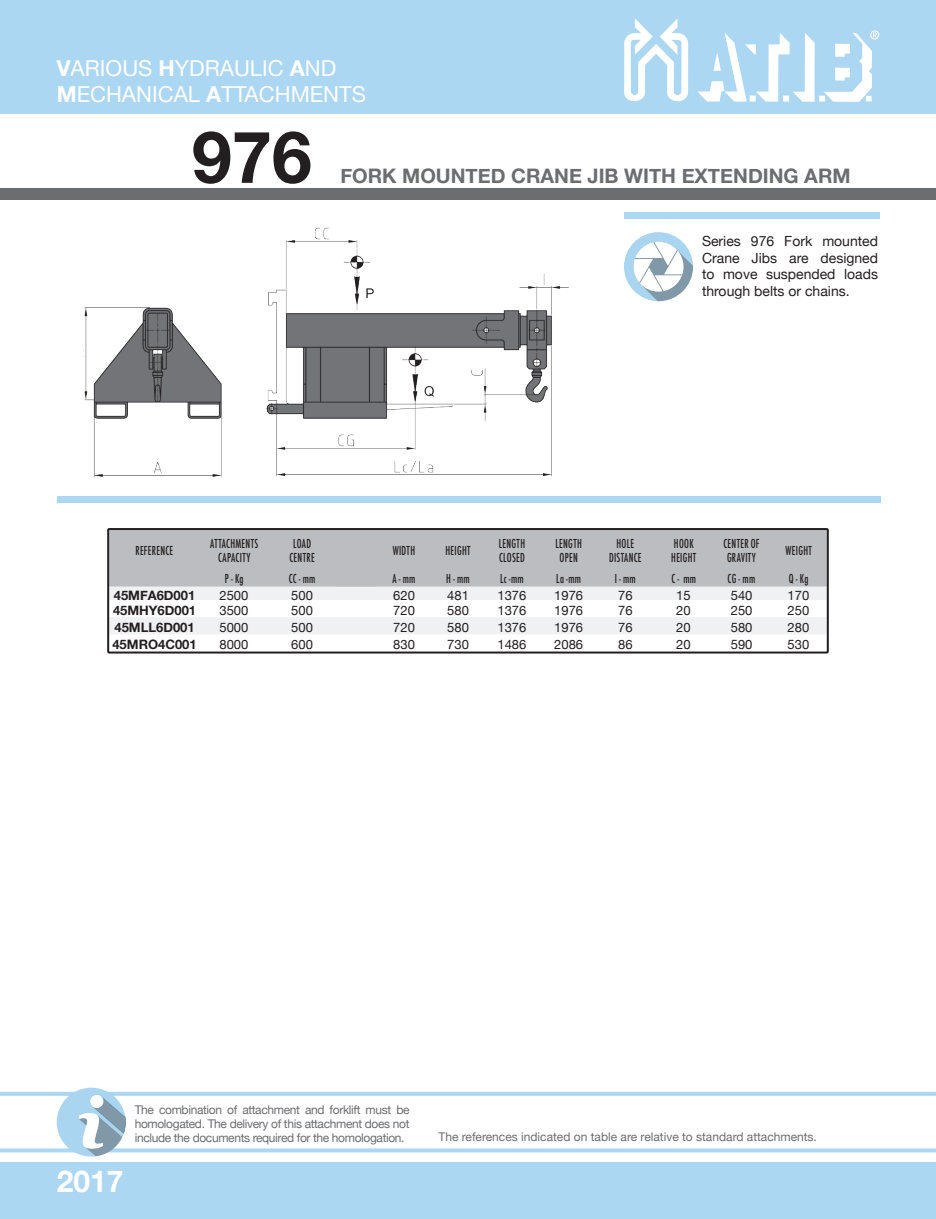
<style>
.page{position:relative;width:936px;height:1219px;background:#fff}
.page>*{position:absolute;margin:0;border:0;box-sizing:border-box;transform-origin:0 0}
.t1{font:700 72px "Helvetica Neue";color:#231f20}
.t2{font:700 30px "Helvetica Neue";color:#fff}
.t3{font:22px/26.4px "Helvetica Neue";color:#fff}
.t4{font:700 20px "Helvetica Neue";color:#6c6d70}
.t5{font:14px/16.8px "Helvetica Neue";color:#231f20;text-align:justify}
.t6{font:13px "Helvetica Neue";color:#231f20}
.t7{font:700 13px "Helvetica Neue";color:#231f20}
.t8{font:12px/14px "Helvetica Neue";color:#6c6d70;text-align:justify}
.t9{font:500 condensed 12px/14.4px "Futura";letter-spacing:.025em;color:#231f20;text-align:center;scale:.85 1}
.s1{font-weight:700}
</style>
<div class="page">
<div style="left:0;top:1162px;width:935px;height:57px;background:#abd7f2"></div>
<div style="left:0;top:0;width:935px;height:113px;background:#abd7f2"></div>
<div style="left:57px;top:496px;width:823px;height:6px;background:#abd7f2"></div>
<div style="left:624px;top:213px;width:255px;height:6px;background:#abd7f2"></div>
<div style="left:0;top:188px;width:935px;height:12px;background:#6c6d70"></div>
<svg style="left:624px;top:232px;width:69px;height:69px"></svg>
<svg style="left:624px;top:18px;width:64px;height:84px"></svg>
<svg style="left:697px;top:31px;width:182px;height:71px"></svg>
<svg style="left:0;top:1092px;width:935px;height:60px"></svg>
<svg style="left:57px;top:1088px;width:69px;height:69px"></svg>
<img style="left:83px;top:227px;width:486px;height:250px">
<svg style="left:110px;top:531px;width:715px;height:103px"></svg>
<div style="left:107px;top:528px;width:721px;height:125px;border:2px solid #231f20"></div>
<h3 class="t3" style="left:57px;top:54px;width:311px"><span class="s1">V</span>ARIOUS <span class="s1">H</span>YDRAULIC <span class="s1">A</span>ND<br><span class="s1">M</span>ECHANICAL <span class="s1">A</span>TTACHMENTS</h3>
<h1 class="t1" style="left:192px;top:113px;width:122px">976</h1>
<h3 class="t4" style="left:340px;top:163px;width:511px">FORK MOUNTED CRANE JIB WITH EXTENDING ARM</h3>
<p class="t5" style="left:702px;top:232px;width:177px">Series 976 Fork mounted Crane Jibs are designed to move suspended loads through belts or chains.</p>
<p class="t9" style="left:135px;top:543px;width:46px">REFERENCE</p>
<p class="t9" style="left:210px;top:536px;width:58px">ATTACHMENTS<br>CAPACITY</p>
<p class="t9" style="left:289px;top:536px;width:31px">LOAD<br>CENTRE</p>
<p class="t9" style="left:392px;top:543px;width:28px">WIDTH</p>
<p class="t9" style="left:445px;top:543px;width:31px">HEIGHT</p>
<p class="t9" style="left:498px;top:536px;width:33px;text-align:left">LENGTH<br>CLOSED</p>
<p class="t9" style="left:555px;top:536px;width:33px">LENGTH<br>OPEN</p>
<p class="t9" style="left:609px;top:536px;width:40px">HOLE<br>DISTANCE</p>
<p class="t9" style="left:671px;top:536px;width:31px;text-align:left">HOOK<br>HEIGHT</p>
<p class="t9" style="left:723px;top:536px;width:44px;text-align:left">CENTER OF<br>GRAVITY</p>
<p class="t9" style="left:785px;top:543px;width:33px">WEIGHT</p>
<p class="t9" style="left:225px;top:571px;width:23px">P - Kg</p>
<p class="t9" style="left:289px;top:571px;width:33px">CC - mm</p>
<p class="t9" style="left:392px;top:571px;width:28px">A - mm</p>
<p class="t9" style="left:446px;top:571px;width:29px">H - mm</p>
<p class="t9" style="left:500px;top:571px;width:29px">Lc -mm</p>
<p class="t9" style="left:556px;top:571px;width:31px">La -mm</p>
<p class="t9" style="left:615px;top:571px;width:26px">I - mm</p>
<p class="t9" style="left:671px;top:571px;width:31px">C - mm</p>
<p class="t9" style="left:727px;top:571px;width:34px">CG - mm</p>
<p class="t9" style="left:788px;top:571px;width:24px">Q - Kg</p>
<p class="t7" style="left:114px;top:587px;width:83px">45MFA6D001</p>
<p class="t6" style="left:219px;top:587px;width:30px">2500</p>
<p class="t6" style="left:291px;top:587px;width:23px">500</p>
<p class="t6" style="left:393px;top:587px;width:23px">620</p>
<p class="t6" style="left:447px;top:587px;width:23px">481</p>
<p class="t6" style="left:497px;top:587px;width:30px">1376</p>
<p class="t6" style="left:554px;top:587px;width:30px">1976</p>
<p class="t6" style="left:618px;top:587px;width:16px">76</p>
<p class="t6" style="left:676px;top:587px;width:16px">15</p>
<p class="t6" style="left:730px;top:587px;width:23px">540</p>
<p class="t6" style="left:787px;top:587px;width:23px">170</p>
<p class="t7" style="left:113px;top:602px;width:85px">45MHY6D001</p>
<p class="t6" style="left:219px;top:602px;width:30px">3500</p>
<p class="t6" style="left:291px;top:602px;width:23px">500</p>
<p class="t6" style="left:393px;top:602px;width:23px">720</p>
<p class="t6" style="left:447px;top:602px;width:23px">580</p>
<p class="t6" style="left:497px;top:602px;width:30px">1376</p>
<p class="t6" style="left:554px;top:602px;width:30px">1976</p>
<p class="t6" style="left:618px;top:602px;width:16px">76</p>
<p class="t6" style="left:676px;top:602px;width:16px">20</p>
<p class="t6" style="left:730px;top:602px;width:23px">250</p>
<p class="t6" style="left:787px;top:602px;width:23px">250</p>
<p class="t7" style="left:114px;top:619px;width:82px">45MLL6D001</p>
<p class="t6" style="left:219px;top:620px;width:30px">5000</p>
<p class="t6" style="left:291px;top:620px;width:23px">500</p>
<p class="t6" style="left:393px;top:620px;width:23px">720</p>
<p class="t6" style="left:447px;top:620px;width:23px">580</p>
<p class="t6" style="left:497px;top:620px;width:30px">1376</p>
<p class="t6" style="left:554px;top:620px;width:30px">1976</p>
<p class="t6" style="left:618px;top:620px;width:16px">76</p>
<p class="t6" style="left:676px;top:620px;width:16px">20</p>
<p class="t6" style="left:730px;top:620px;width:23px">580</p>
<p class="t6" style="left:787px;top:620px;width:23px">280</p>
<p class="t7" style="left:112px;top:637px;width:86px">45MRO4C001</p>
<p class="t6" style="left:219px;top:637px;width:30px">8000</p>
<p class="t6" style="left:291px;top:637px;width:23px">600</p>
<p class="t6" style="left:393px;top:637px;width:23px">830</p>
<p class="t6" style="left:447px;top:637px;width:23px">730</p>
<p class="t6" style="left:497px;top:637px;width:30px">1486</p>
<p class="t6" style="left:554px;top:637px;width:30px">2086</p>
<p class="t6" style="left:618px;top:637px;width:16px">86</p>
<p class="t6" style="left:676px;top:637px;width:16px">20</p>
<p class="t6" style="left:730px;top:637px;width:23px">590</p>
<p class="t6" style="left:787px;top:637px;width:23px">530</p>
<h2 class="t2" style="left:57px;top:1162px;width:68px">2017</h2>
<p class="t8" style="left:135px;top:1102px;width:276px">The combination of attachment and forklift must be homologated. The delivery of this attachment does not include the documents required for the homologation.</p>
<p class="t8" style="left:438px;top:1129px;width:380px">The references indicated on table are relative to standard attachments.</p>
</div>
